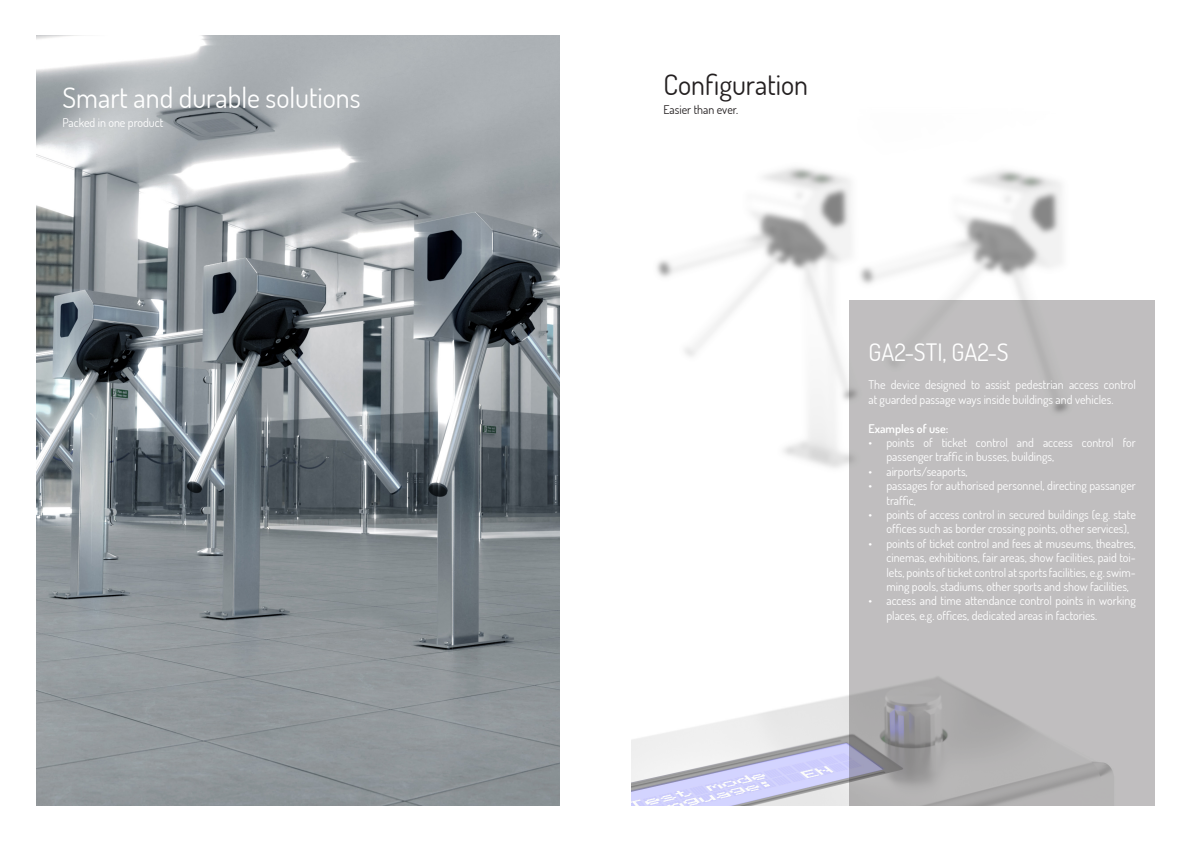
<style>
.page{position:relative;width:1191px;height:842px;background:#fff}
.page>*{position:absolute;margin:0;border:0;box-sizing:border-box;transform-origin:0 0}
.t1{font:28px "Dosis";color:#fff}
.t2{font:28px "Dosis";color:#231f20}
.t3{font:24px "Dosis";color:#fff}
.t4{font:12px/14.4px "Dosis";color:#fff}
.t5{font:12px "Dosis";color:#231f20}
.t6{font:600 12px "Dosis";color:#fff}
</style>
<div class="page">
<img style="left:36px;top:36px;width:523px;height:770px">
<img style="left:631px;top:167px;width:431px;height:639px">
<svg style="left:849px;top:300px;width:306px;height:506px;background:#bcbabb"></svg>
<p class="t1" style="left:62px;top:80px;width:300px">Smart and durable solutions</p>
<p class="t4" style="left:62px;top:115px;width:102px">Packed in one product</p>
<p class="t2" style="left:663px;top:67px;width:146px">Configuration</p>
<p class="t5" style="left:663px;top:102px;width:76px">Easier than ever.</p>
<p class="t3" style="left:868px;top:336px;width:142px">GA2-STI, GA2-S</p>
<p class="t4" style="left:868px;top:377px;width:269px">The device designed to assist pedestrian access control at guarded passage ways inside buildings and vehicles.</p>
<p class="t6" style="left:868px;top:420px;width:81px">Examples of use:</p>
<p class="t4" style="left:886px;top:435px;width:251px;text-indent:-18px">• points of ticket control and access control for passenger traffic in busses, buildings,</p>
<p class="t4" style="left:868px;top:464px;width:101px">• airports/seaports,</p>
<p class="t4" style="left:886px;top:478px;width:251px;text-indent:-18px">• passages for authorised personnel, directing passanger traffic,</p>
<p class="t4" style="left:886px;top:507px;width:251px;text-indent:-18px">• points of access control in secured buildings (e.g. state offices such as border crossing points, other services),</p>
<p class="t4" style="left:886px;top:536px;width:251px;text-align:justify;text-indent:-18px">• points of ticket control and fees at museums, theatres, cinemas, exhibitions, fair areas, show facilities, paid toi&shy;lets, points of ticket control at sports facilities, e.g. swim&shy;ming pools, stadiums, other sports and show facilities,</p>
<p class="t4" style="left:886px;top:593px;width:251px;text-indent:-18px">• access and time attendance control points in working places, e.g. offices, dedicated areas in factories.</p>
</div>
